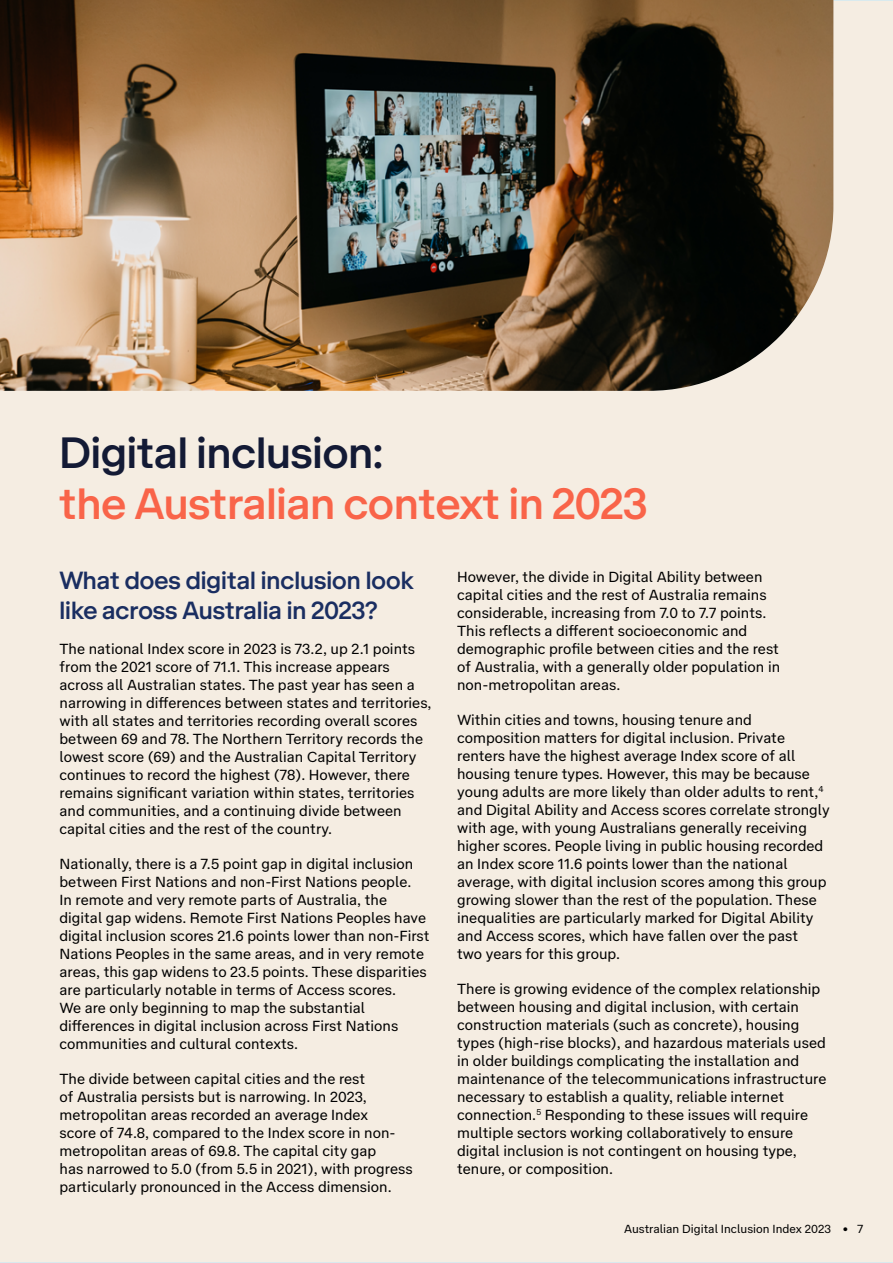
<style>
.page{position:relative;width:893px;height:1263px;background:#f5ede2}
.page>*{position:absolute;margin:0;border:0;box-sizing:border-box;transform-origin:0 0}
.t1{font:500 45px/51px "Telstra Display";color:#f96449}
.t2{font:500 25.5px/30px "Telstra Display";color:#1a2e61}
.Body__Text{font:15px/18px "Telstra Text";color:#000}
.t3{font:12px "Telstra Text";color:#000}
.s1{color:#131a35}
</style>
<div class="page">
<img style="left:0;top:0;width:833px;height:391px">
<h1 class="t1" style="left:60px;top:425px;width:589px"><span class="s1">Digital inclusion:<br></span>the Australian context in 2023</h1>
<h3 class="t2" style="left:60px;top:564px;width:356px">What does digital inclusion look like across Australia in 2023?</h3>
<p class="Body__Text" style="left:60px;top:639px;width:374px">The national Index score in 2023 is 73.2, up 2.1 points from the 2021 score of 71.1. This increase appears across all Australian states. The past year has seen a narrowing in differences between states and territories, with all states and territories recording overall scores between 69 and 78. The Northern Territory records the lowest score (69) and the Australian Capital Territory continues to record the highest (78). However, there remains significant variation within states, territories and communities, and a continuing divide between capital cities and the rest of the country.</p>
<p class="Body__Text" style="left:60px;top:854px;width:372px">Nationally, there is a 7.5 point gap in digital inclusion between First Nations and non-First Nations people.<br>In remote and very remote parts of Australia, the digital gap widens. Remote First Nations Peoples have digital inclusion scores 21.6 points lower than non-First Nations Peoples in the same areas, and in very remote areas, this gap widens to 23.5 points. These disparities are particularly notable in terms of Access scores.<br>We are only beginning to map the substantial differences in digital inclusion across First Nations communities and cultural contexts.</p>
<p class="Body__Text" style="left:60px;top:1069px;width:355px">The divide between capital cities and the rest<br>of Australia persists but is narrowing. In 2023, metropolitan areas recorded an average Index<br>score of 74.8, compared to the Index score in non&shy;metropolitan areas of 69.8. The capital city gap<br>has narrowed to 5.0 (from 5.5 in 2021), with progress particularly pronounced in the Access dimension.</p>
<p class="Body__Text" style="left:457px;top:567px;width:325px">However, the divide in Digital Ability between capital cities and the rest of Australia remains considerable, increasing from 7.0 to 7.7 points.<br>This reflects a different socioeconomic and demographic profile between cities and the rest of Australia, with a generally older population in non-metropolitan areas.</p>
<p class="Body__Text" style="left:457px;top:710px;width:374px">Within cities and towns, housing tenure and composition matters for digital inclusion. Private renters have the highest average Index score of all housing tenure types. However, this may be because young adults are more likely than older adults to rent,<sup>4 </sup>and Digital Ability and Access scores correlate strongly with age, with young Australians generally receiving higher scores. People living in public housing recorded an Index score 11.6 points lower than the national average, with digital inclusion scores among this group growing slower than the rest of the population. These inequalities are particularly marked for Digital Ability and Access scores, which have fallen over the past<br>two years for this group.</p>
<p class="Body__Text" style="left:457px;top:979px;width:371px">There is growing evidence of the complex relationship between housing and digital inclusion, with certain construction materials (such as concrete), housing types (high-rise blocks), and hazardous materials used in older buildings complicating the installation and maintenance of the telecommunications infrastructure necessary to establish a quality, reliable internet connection.<sup>5</sup> Responding to these issues will require multiple sectors working collaboratively to ensure digital inclusion is not contingent on housing type, tenure, or composition.</p>
<p class="t3" style="left:624px;top:1220px;width:240px">Australian Digital Inclusion Index 2023 • 7</p>
</div>
